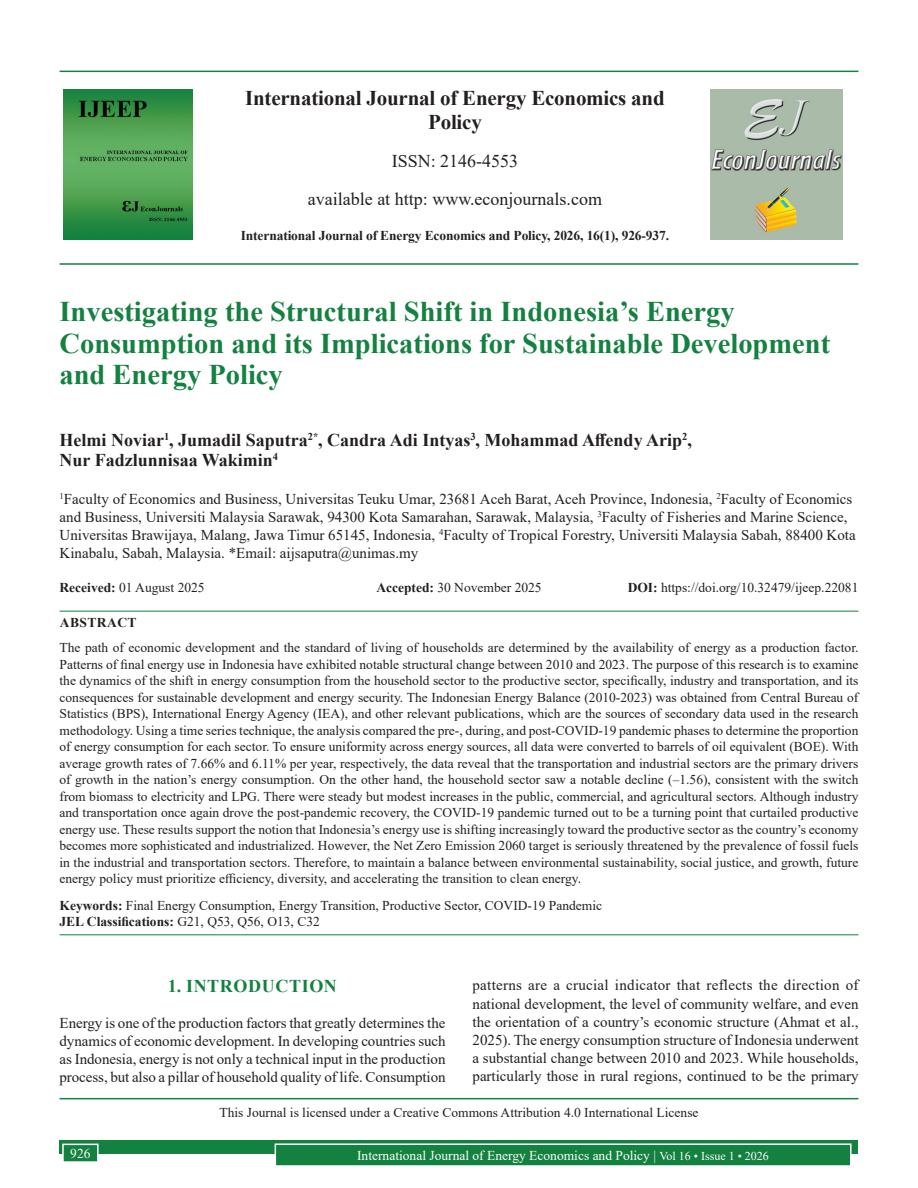
<style>
.page{position:relative;width:918px;height:1188px;background:#fff}
.page>*{position:absolute;margin:0;border:0;box-sizing:border-box;transform-origin:0 0}
.AT{font:700 28.5px/31.5px "Times New Roman";color:#13813f}
.JN{font:700 21px/24px "Times New Roman";letter-spacing:-.01em;color:#231f20;text-align:center}
.AU{font:700 18px/19.8px "Times New Roman";color:#231f20}
.ISSN{font:18px "Times New Roman";color:#231f20}
.t1{font:700 18px "Times New Roman";letter-spacing:.035em;color:#13813f}
.TX{font:15px/18.1px "Times New Roman";letter-spacing:-.005em;color:#231f20;text-align:justify}
.AFF{font:15px/18px "Times New Roman";color:#231f20}
.ABS{font:13.5px/16.5px "Times New Roman";color:#231f20;text-align:justify}
.KWD{font:13.5px/16.2px "Times New Roman";color:#231f20}
.His{font:13.5px "Times New Roman";color:#231f20}
.CCA{font:13.5px "Times New Roman";color:#231f20}
.Folio{font:13.5px "Times New Roman";color:#fff}
.JD{font:700 13.5px "Times New Roman";letter-spacing:-.01em;color:#231f20}
.ABSH{font:700 13.5px "Times New Roman";letter-spacing:.035em;color:#231f20}
.s1{font-weight:700}
.s2{font-size:12px}
</style>
<div class="page">
<div style="left:60px;top:1140px;width:798px;height:13px;background:#13813f"></div>
<div style="left:275px;top:1144px;width:576px;height:22px;background:#13813f"></div>
<div style="left:275px;top:1143px;width:577px;height:24px;border:2px solid #fff"></div>
<div style="left:63px;top:1144px;width:35px;height:18px;background:#13813f"></div>
<div style="left:62px;top:1144px;width:37px;height:19px;border:2px solid #fff"></div>
<hr style="left:60px;top:71px;width:798px;height:1px;background:#13813f">
<hr style="left:60px;top:263px;width:798px;height:2px;background:#13813f">
<img style="left:64px;top:89px;width:129px;height:151px">
<img style="left:711px;top:89px;width:132px;height:150px">
<hr style="left:60px;top:611px;width:798px;height:1px;background:#13813f">
<hr style="left:60px;top:934px;width:798px;height:1px;background:#13813f">
<hr style="left:60px;top:1098px;width:798px;height:1px;background:#13813f">
<p class="JN" style="left:245px;top:85px;width:421px">International Journal of Energy Economics and<br>Policy</p>
<p class="ISSN" style="left:392px;top:148px;width:128px">ISSN: 2146-4553</p>
<p class="ISSN" style="left:308px;top:186px;width:296px">available at http: www.econjournals.com</p>
<p class="JD" style="left:241px;top:226px;width:430px">International Journal of Energy Economics and Policy, 2026, 16(1), 926-937.</p>
<p class="AT" style="left:60px;top:295px;width:772px">Investigating the Structural Shift in Indonesia’s Energy<br>Consumption and its Implications for Sustainable Development and Energy Policy</p>
<p class="AU" style="left:60px;top:430px;width:634px">Helmi Noviar<sup>1</sup>, Jumadil Saputra<sup>2*</sup>, Candra Adi Intyas<sup>3</sup>, Mohammad Affendy Arip<sup>2</sup>,<br>Nur Fadzlunnisaa Wakimin<sup>4</sup></p>
<p class="AFF" style="left:60px;top:489px;width:798px"><sup>1</sup>Faculty of Economics and Business, Universitas Teuku Umar, 23681 Aceh Barat, Aceh Province, Indonesia, <sup>2</sup>Faculty of Economics and Business, Universiti Malaysia Sarawak, 94300 Kota Samarahan, Sarawak, Malaysia, <sup>3</sup>Faculty of Fisheries and Marine Science, Universitas Brawijaya, Malang, Jawa Timur 65145, Indonesia, <sup>4</sup>Faculty of Tropical Forestry, Universiti Malaysia Sabah, 88400 Kota Kinabalu, Sabah, Malaysia. *Email: aijsaputra@unimas.my</p>
<p class="His" style="left:60px;top:578px;width:147px"><span class="s1">Received:</span> 01 August 2025</p>
<p class="His" style="left:376px;top:578px;width:167px"><span class="s1">Accepted:</span> 30 November 2025</p>
<p class="His" style="left:628px;top:578px;width:232px"><span class="s1">DOI:</span> https://doi.org/10.32479/ijeep.22081</p>
<p class="ABSH" style="left:60px;top:613px;width:78px">ABSTRACT</p>
<p class="ABS" style="left:60px;top:639px;width:800px">The path of economic development and the standard of living of households are determined by the availability of energy as a production factor.<br>Patterns of final energy use in Indonesia have exhibited notable structural change between 2010 and 2023. The purpose of this research is to examine the dynamics of the shift in energy consumption from the household sector to the productive sector, specifically, industry and transportation, and its consequences for sustainable development and energy security. The Indonesian Energy Balance (2010-2023) was obtained from Central Bureau of Statistics (BPS), International Energy Agency (IEA), and other relevant publications, which are the sources of secondary data used in the research methodology. Using a time series technique, the analysis compared the pre-, during, and post-COVID-19 pandemic phases to determine the proportion of energy consumption for each sector. To ensure uniformity across energy sources, all data were converted to barrels of oil equivalent (BOE). With average growth rates of 7.66% and 6.11% per year, respectively, the data reveal that the transportation and industrial sectors are the primary drivers of growth in the nation’s energy consumption. On the other hand, the household sector saw a notable decline (–1.56), consistent with the switch from biomass to electricity and LPG. There were steady but modest increases in the public, commercial, and agricultural sectors. Although industry and transportation once again drove the post-pandemic recovery, the COVID-19 pandemic turned out to be a turning point that curtailed productive energy use. These results support the notion that Indonesia’s energy use is shifting increasingly toward the productive sector as the country’s economy becomes more sophisticated and industrialized. However, the Net Zero Emission 2060 target is seriously threatened by the prevalence of fossil fuels in the industrial and transportation sectors. Therefore, to maintain a balance between environmental sustainability, social justice, and growth, future energy policy must prioritize efficiency, diversity, and accelerating the transition to clean energy.</p>
<p class="KWD" style="left:60px;top:897px;width:544px"><span class="s1">Keywords:</span> Final Energy Consumption, Energy Transition, Productive Sector, COVID-19 Pandemic<br><span class="s1">JEL Classifications:</span> G21, Q53, Q56, O13, C32</p>
<p class="TX" style="left:472px;top:976px;width:388px">patterns are a crucial indicator that reflects the direction of national development, the level of community welfare, and even the orientation of a country’s economic structure (Ahmat et al., 2025). The energy consumption structure of Indonesia underwent a substantial change between 2010 and 2023. While households, particularly those in rural regions, continued to be the primary</p>
<p class="CCA" style="left:219px;top:1103px;width:481px">This Journal is licensed under a Creative Commons Attribution 4.0 International License</p>
<h1 class="t1" style="left:168px;top:973px;width:171px">1. INTRODUCTION</h1>
<p class="TX" style="left:60px;top:1014px;width:388px">Energy is one of the production factors that greatly determines the dynamics of economic development. In developing countries such as Indonesia, energy is not only a technical input in the production process, but also a pillar of household quality of life. Consumption</p>
<p class="Folio" style="left:70px;top:1144px;width:22px">926</p>
<p class="Folio" style="left:357px;top:1146px;width:413px">International Journal of Energy Economics and Policy | <span class="s2">Vol 16 • Issue 1 • 2026</span></p>
</div>
